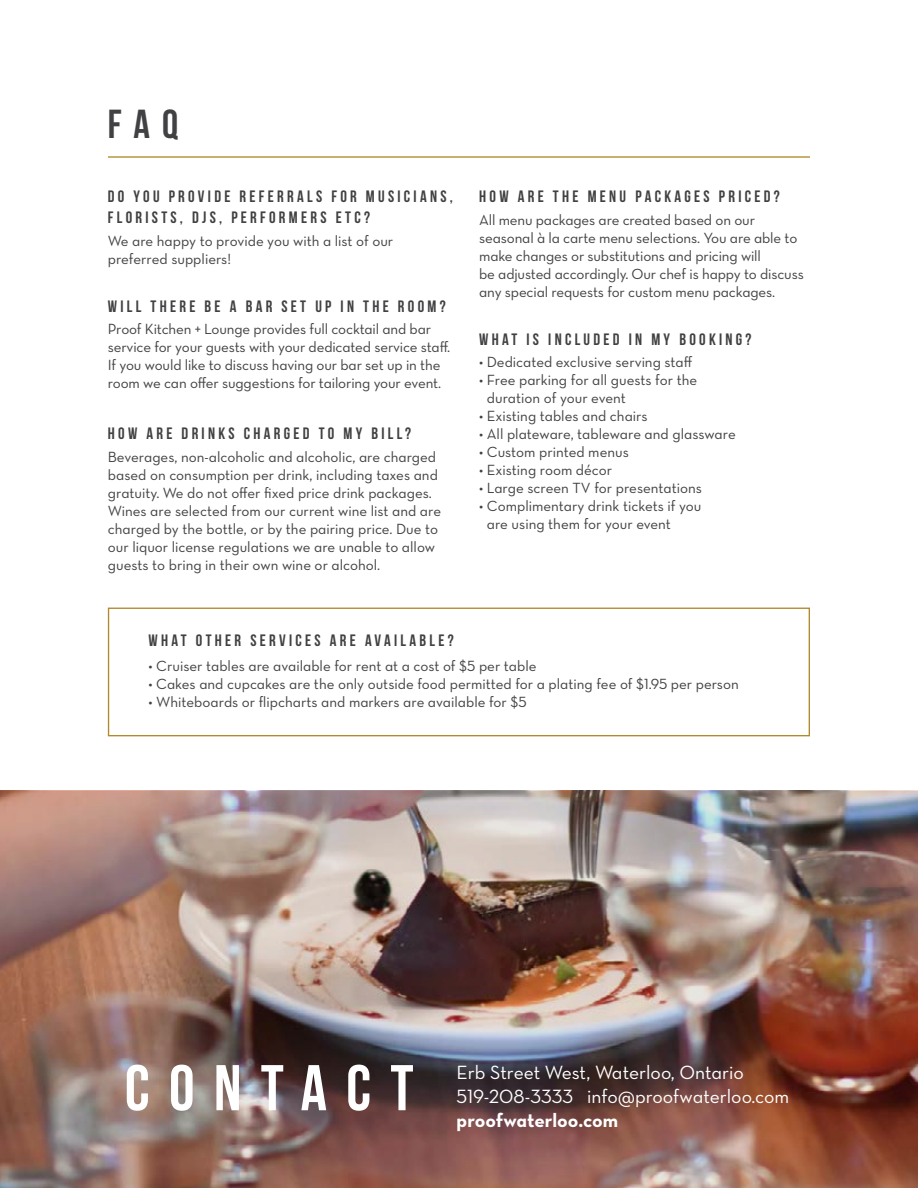
<style>
.page{position:relative;width:918px;height:1188px;background:#fff}
.page>*{position:absolute;margin:0;border:0;box-sizing:border-box;transform-origin:0 0}
.t1{font:700 64.5px "Bebas Neue";letter-spacing:.3em;color:#fff}
.t2{font:700 40.5px "Bebas Neue";color:#414042}
.t3{font:19.5px/24px "Neutra Text Book Alt";color:#fff}
.t4{font:19.5px "Neutra Text Bold Alt";color:#fff}
.t5{font:700 16.5px/21px "Bebas Neue";letter-spacing:.2em;color:#414042}
.t6{font:15px/18px "Neutra Text Book Alt";letter-spacing:-.005em;color:#414042}
</style>
<div class="page">
<div style="left:108px;top:608px;width:702px;height:128px;border:1px solid #b08b2e"></div>
<img style="left:0;top:791px;width:918px;height:397px">
<hr style="left:108px;top:156px;width:702px;height:2px;background:#b08b2e">
<h2 class="t2" style="left:108px;top:102px;width:72px">FAQ</h2>
<p class="t5" style="left:108px;top:186px;width:347px">DO YOU PROVIDE REFERRALS FOR MUSICIANS,<br>FLORISTS, DJS, PERFORMERS ETC?</p>
<p class="t6" style="left:108px;top:232px;width:287px">We are happy to provide you with a list of our preferred suppliers!</p>
<p class="t5" style="left:108px;top:296px;width:339px">WILL THERE BE A BAR SET UP IN THE ROOM?</p>
<p class="t6" style="left:108px;top:320px;width:344px">Proof Kitchen + Lounge provides full cocktail and bar service for your guests with your dedicated service staff.<br>If you would like to discuss having our bar set up in the room we can offer suggestions for tailoring your event.</p>
<p class="t5" style="left:108px;top:423px;width:305px">HOW ARE DRINKS CHARGED TO MY BILL?</p>
<p class="t6" style="left:108px;top:448px;width:335px">Beverages, non-alcoholic and alcoholic, are charged based on consumption per drink, including taxes and gratuity. We do not offer fixed price drink packages.<br>Wines are selected from our current wine list and are charged by the bottle, or by the pairing price. Due to our liquor license regulations we are unable to allow guests to bring in their own wine or alcohol.</p>
<p class="t5" style="left:148px;top:630px;width:307px">WHAT OTHER SERVICES ARE AVAILABLE?</p>
<p class="t5" style="left:479px;top:186px;width:302px">HOW ARE THE MENU PACKAGES PRICED?</p>
<p class="t6" style="left:479px;top:211px;width:326px">All menu packages are created based on our seasonal à la carte menu selections. You are able to make changes or substitutions and pricing will<br>be adjusted accordingly. Our chef is happy to discuss any special requests for custom menu packages.</p>
<p class="t5" style="left:479px;top:329px;width:274px">WHAT IS INCLUDED IN MY BOOKING?</p>
<p class="t6" style="left:479px;top:353px;width:215px">• Dedicated exclusive serving staff</p>
<p class="t6" style="left:487px;top:371px;width:212px;text-indent:-8px">• Free parking for all guests for the duration of your event</p>
<p class="t6" style="left:479px;top:407px;width:170px">• Existing tables and chairs</p>
<p class="t6" style="left:479px;top:425px;width:258px">• All plateware, tableware and glassware</p>
<p class="t6" style="left:479px;top:443px;width:151px">• Custom printed menus</p>
<p class="t6" style="left:479px;top:461px;width:135px">• Existing room décor</p>
<p class="t6" style="left:479px;top:479px;width:224px">• Large screen TV for presentations</p>
<p class="t6" style="left:487px;top:497px;width:216px;text-indent:-8px">• Complimentary drink tickets if you are using them for your event</p>
<p class="t6" style="left:148px;top:657px;width:390px">• Cruiser tables are available for rent at a cost of $5 per table</p>
<p class="t6" style="left:148px;top:675px;width:592px">• Cakes and cupcakes are the only outside food permitted for a plating fee of $1.95 per person</p>
<p class="t6" style="left:148px;top:693px;width:380px">• Whiteboards or flipcharts and markers are available for $5</p>
<h1 class="t1" style="left:125px;top:1053px;width:290px">CONTACT</h1>
<h3 class="t3" style="left:457px;top:1060px;width:334px">Erb Street West, Waterloo, Ontario<br>519-208-3333 info@proofwaterloo.com</h3>
<h3 class="t4" style="left:457px;top:1108px;width:163px">proofwaterloo.com</h3>
</div>
